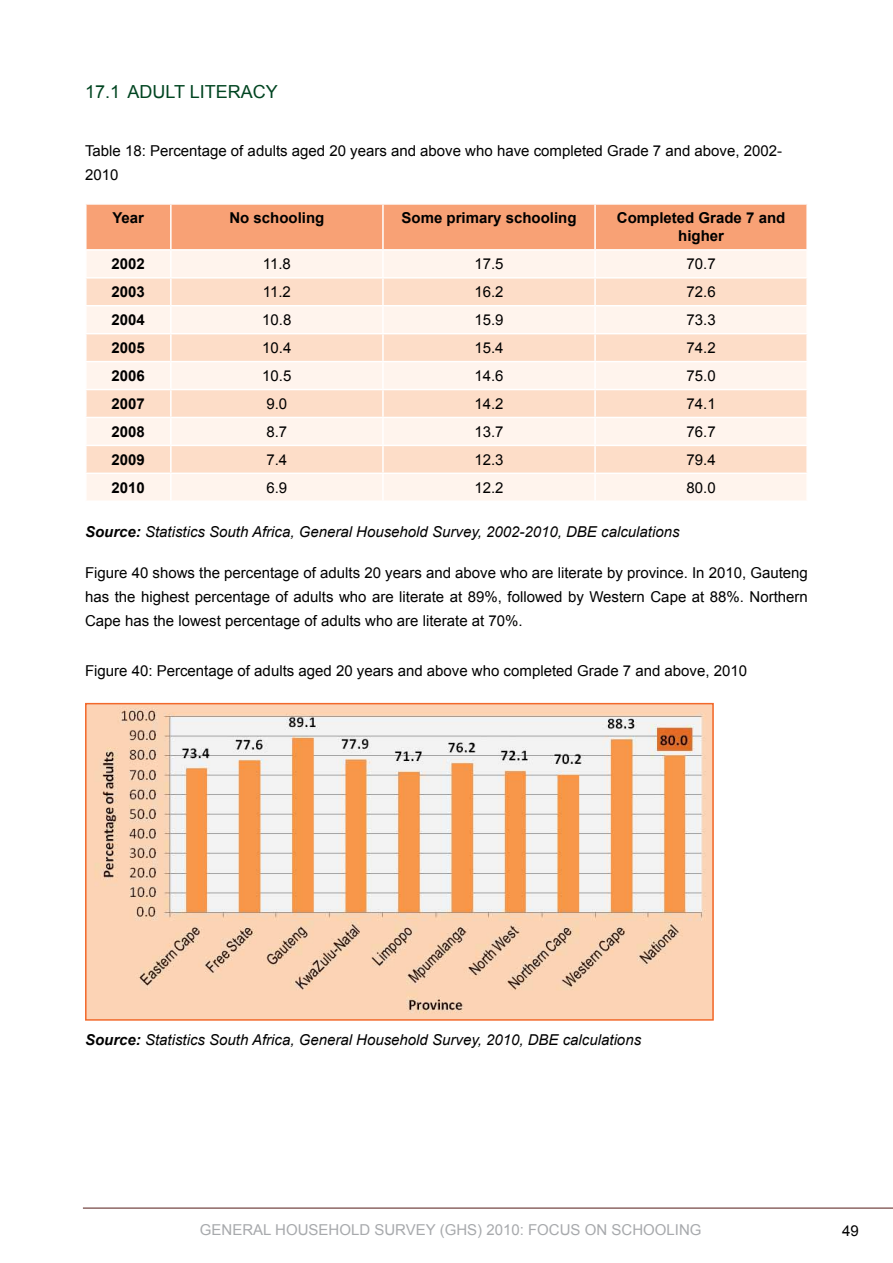
<style>
.page{position:relative;width:893px;height:1263px;background:#fff}
.page>*{position:absolute;margin:0;border:0;box-sizing:border-box;transform-origin:0 0}
.t1{font:18px "Arial";color:#004521}
.t2{font:15px/24px "Arial";color:#000}
.t3{font:italic 15px "Arial";color:#000}
.t4{font:700 15px/18px "Arial";color:#000;text-align:center}
.t5{font:15px "Arial";color:#a7a9ac}
.s1{font-weight:700}
</style>
<div class="page">
<hr style="left:83px;top:1208px;width:810px;height:1px;background:#541a17">
<div style="left:87px;top:205px;width:719px;height:44px;background:#f8a175"></div>
<div style="left:87px;top:251px;width:719px;height:249px;background:#fff4ed"></div>
<svg style="left:87px;top:279px;width:719px;height:194px;background:#fde7d8"></svg>
<hr style="left:170px;top:205px;width:2px;height:44px;background:#fff">
<hr style="left:382px;top:205px;width:2px;height:44px;background:#fff">
<hr style="left:594px;top:205px;width:2px;height:44px;background:#fff">
<hr style="left:170px;top:251px;width:2px;height:26px;background:#fff">
<hr style="left:382px;top:251px;width:2px;height:26px;background:#fff">
<hr style="left:594px;top:251px;width:2px;height:26px;background:#fff">
<hr style="left:85px;top:277px;width:86px;height:2px;background:#fff">
<hr style="left:171px;top:277px;width:212px;height:2px;background:#fff">
<hr style="left:170px;top:279px;width:2px;height:26px;background:#fff">
<hr style="left:383px;top:277px;width:212px;height:2px;background:#fff">
<hr style="left:382px;top:279px;width:2px;height:26px;background:#fff">
<hr style="left:595px;top:277px;width:213px;height:2px;background:#fff">
<hr style="left:594px;top:279px;width:2px;height:26px;background:#fff">
<hr style="left:85px;top:305px;width:86px;height:1px;background:#fff">
<hr style="left:171px;top:305px;width:212px;height:1px;background:#fff">
<hr style="left:170px;top:306px;width:2px;height:27px;background:#fff">
<hr style="left:383px;top:305px;width:212px;height:1px;background:#fff">
<hr style="left:382px;top:306px;width:2px;height:27px;background:#fff">
<hr style="left:595px;top:305px;width:213px;height:1px;background:#fff">
<hr style="left:594px;top:306px;width:2px;height:27px;background:#fff">
<hr style="left:85px;top:333px;width:86px;height:1px;background:#fff">
<hr style="left:171px;top:333px;width:212px;height:1px;background:#fff">
<hr style="left:170px;top:334px;width:2px;height:27px;background:#fff">
<hr style="left:383px;top:333px;width:212px;height:1px;background:#fff">
<hr style="left:382px;top:334px;width:2px;height:27px;background:#fff">
<hr style="left:595px;top:333px;width:213px;height:1px;background:#fff">
<hr style="left:594px;top:334px;width:2px;height:27px;background:#fff">
<hr style="left:85px;top:361px;width:86px;height:1px;background:#fff">
<hr style="left:171px;top:361px;width:212px;height:1px;background:#fff">
<hr style="left:170px;top:362px;width:2px;height:27px;background:#fff">
<hr style="left:383px;top:361px;width:212px;height:1px;background:#fff">
<hr style="left:382px;top:362px;width:2px;height:27px;background:#fff">
<hr style="left:595px;top:361px;width:213px;height:1px;background:#fff">
<hr style="left:594px;top:362px;width:2px;height:27px;background:#fff">
<hr style="left:85px;top:389px;width:86px;height:1px;background:#fff">
<hr style="left:171px;top:389px;width:212px;height:1px;background:#fff">
<hr style="left:170px;top:390px;width:2px;height:27px;background:#fff">
<hr style="left:383px;top:389px;width:212px;height:1px;background:#fff">
<hr style="left:382px;top:390px;width:2px;height:27px;background:#fff">
<hr style="left:595px;top:389px;width:213px;height:1px;background:#fff">
<hr style="left:594px;top:390px;width:2px;height:27px;background:#fff">
<hr style="left:85px;top:417px;width:86px;height:1px;background:#fff">
<hr style="left:171px;top:417px;width:212px;height:1px;background:#fff">
<hr style="left:170px;top:418px;width:2px;height:27px;background:#fff">
<hr style="left:383px;top:417px;width:212px;height:1px;background:#fff">
<hr style="left:382px;top:418px;width:2px;height:27px;background:#fff">
<hr style="left:595px;top:417px;width:213px;height:1px;background:#fff">
<hr style="left:594px;top:418px;width:2px;height:27px;background:#fff">
<hr style="left:85px;top:445px;width:86px;height:1px;background:#fff">
<hr style="left:171px;top:445px;width:212px;height:1px;background:#fff">
<hr style="left:170px;top:446px;width:2px;height:27px;background:#fff">
<hr style="left:383px;top:445px;width:212px;height:1px;background:#fff">
<hr style="left:382px;top:446px;width:2px;height:27px;background:#fff">
<hr style="left:595px;top:445px;width:213px;height:1px;background:#fff">
<hr style="left:594px;top:446px;width:2px;height:27px;background:#fff">
<hr style="left:85px;top:473px;width:86px;height:1px;background:#fff">
<hr style="left:171px;top:473px;width:212px;height:1px;background:#fff">
<hr style="left:170px;top:474px;width:2px;height:26px;background:#fff">
<hr style="left:383px;top:473px;width:212px;height:1px;background:#fff">
<hr style="left:382px;top:474px;width:2px;height:26px;background:#fff">
<hr style="left:595px;top:473px;width:213px;height:1px;background:#fff">
<hr style="left:594px;top:474px;width:2px;height:26px;background:#fff">
<img style="left:88px;top:706px;width:623px;height:312px">
<div style="left:85px;top:703px;width:629px;height:318px;border:2px solid #f2692c"></div>
<p class="t1" style="left:85px;top:80px;width:194px">17.1 ADULT LITERACY</p>
<p class="t2" style="left:85px;top:139px;width:699px">Table 18: Percentage of adults aged 20 years and above who have completed Grade 7 and above, 2002-<br>2010</p>
<p class="t4" style="left:112px;top:210px;width:33px">Year</p>
<p class="t4" style="left:229px;top:210px;width:97px">No schooling</p>
<p class="t4" style="left:401px;top:210px;width:177px">Some primary schooling</p>
<p class="t4" style="left:617px;top:210px;width:170px">Completed Grade 7 and higher</p>
<p class="t4" style="left:112px;top:256px;width:35px">2002</p>
<p class="t2" style="left:263px;top:252px;width:30px">11.8</p>
<p class="t2" style="left:474px;top:252px;width:31px">17.5</p>
<p class="t2" style="left:686px;top:252px;width:31px">70.7</p>
<p class="t4" style="left:112px;top:283px;width:35px">2003</p>
<p class="t2" style="left:263px;top:280px;width:30px">11.2</p>
<p class="t2" style="left:474px;top:280px;width:31px">16.2</p>
<p class="t2" style="left:686px;top:280px;width:31px">72.6</p>
<p class="t4" style="left:112px;top:311px;width:35px">2004</p>
<p class="t2" style="left:262px;top:308px;width:31px">10.8</p>
<p class="t2" style="left:474px;top:308px;width:31px">15.9</p>
<p class="t2" style="left:686px;top:308px;width:31px">73.3</p>
<p class="t4" style="left:112px;top:339px;width:35px">2005</p>
<p class="t2" style="left:262px;top:336px;width:31px">10.4</p>
<p class="t2" style="left:474px;top:336px;width:31px">15.4</p>
<p class="t2" style="left:686px;top:336px;width:31px">74.2</p>
<p class="t4" style="left:112px;top:367px;width:35px">2006</p>
<p class="t2" style="left:262px;top:364px;width:31px">10.5</p>
<p class="t2" style="left:474px;top:364px;width:31px">14.6</p>
<p class="t2" style="left:686px;top:364px;width:31px">75.0</p>
<p class="t4" style="left:112px;top:395px;width:35px">2007</p>
<p class="t2" style="left:266px;top:392px;width:22px">9.0</p>
<p class="t2" style="left:474px;top:392px;width:31px">14.2</p>
<p class="t2" style="left:686px;top:392px;width:31px">74.1</p>
<p class="t4" style="left:112px;top:423px;width:35px">2008</p>
<p class="t2" style="left:266px;top:420px;width:22px">8.7</p>
<p class="t2" style="left:474px;top:420px;width:31px">13.7</p>
<p class="t2" style="left:686px;top:420px;width:31px">76.7</p>
<p class="t4" style="left:112px;top:451px;width:35px">2009</p>
<p class="t2" style="left:266px;top:448px;width:22px">7.4</p>
<p class="t2" style="left:474px;top:448px;width:31px">12.3</p>
<p class="t2" style="left:686px;top:448px;width:31px">79.4</p>
<p class="t4" style="left:112px;top:479px;width:35px">2010</p>
<p class="t2" style="left:266px;top:476px;width:22px">6.9</p>
<p class="t2" style="left:474px;top:476px;width:31px">12.2</p>
<p class="t2" style="left:686px;top:476px;width:31px">80.0</p>
<p class="t3" style="left:85px;top:522px;width:596px"><span class="s1">Source:</span> Statistics South Africa, General Household Survey, 2002-2010, DBE calculations</p>
<p class="t2" style="left:85px;top:561px;width:724px;text-align:justify">Figure 40 shows the percentage of adults 20 years and above who are literate by province. In 2010, Gauteng has the highest percentage of adults who are literate at 89%, followed by Western Cape at 88%. Northern Cape has the lowest percentage of adults who are literate at 70%.</p>
<p class="t2" style="left:85px;top:658px;width:664px">Figure 40: Percentage of adults aged 20 years and above who completed Grade 7 and above, 2010</p>
<p class="t3" style="left:85px;top:1030px;width:558px"><span class="s1">Source:</span> Statistics South Africa, General Household Survey, 2010, DBE calculations</p>
<p class="t5" style="left:200px;top:1219px;width:503px">GENERAL HOUSEHOLD SURVEY (GHS) 2010: FOCUS ON SCHOOLING</p>
<p class="t2" style="left:842px;top:1218px;width:18px">49</p>
</div>
